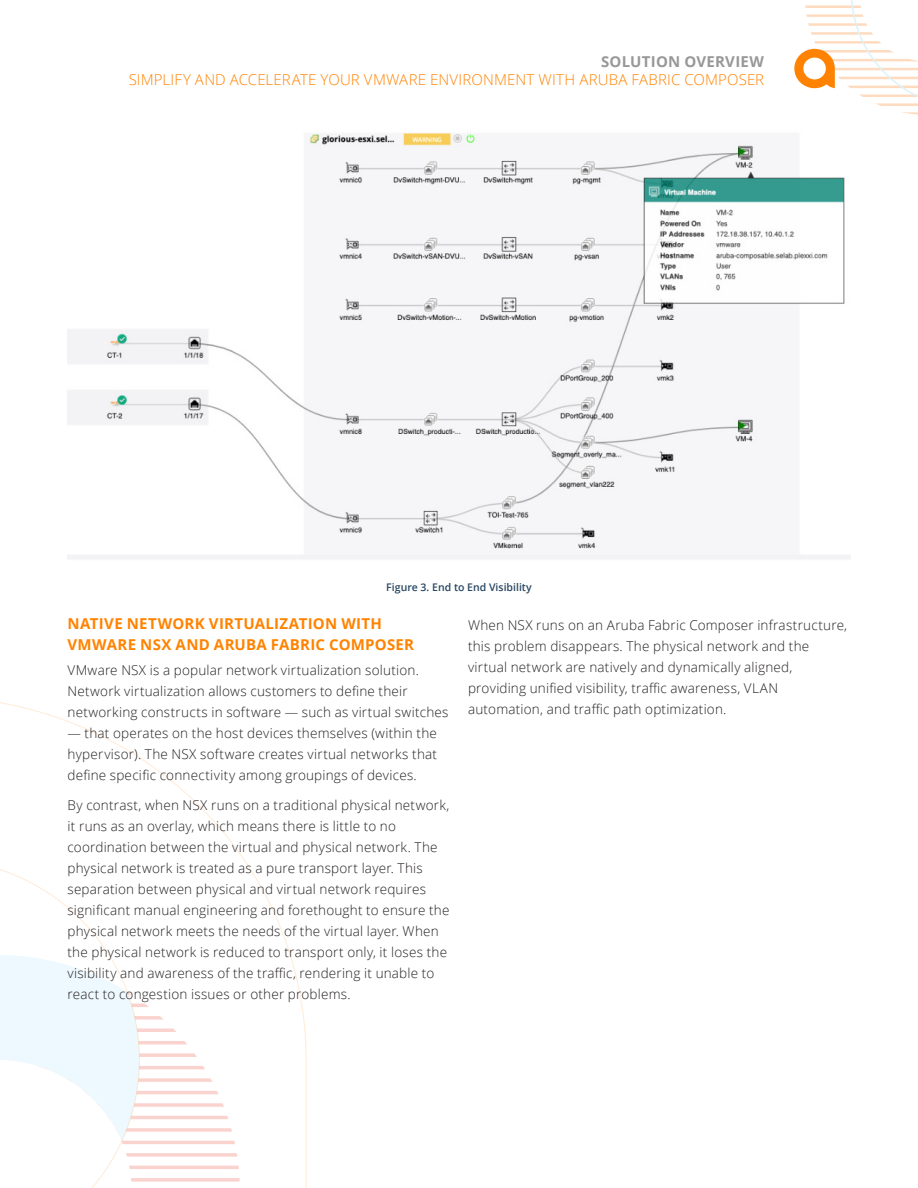
<style>
.page{position:relative;width:918px;height:1188px;background:#fff}
.page>*{position:absolute;margin:0;border:0;box-sizing:border-box;transform-origin:0 0}
.t1{font:300 15px "Open Sans";letter-spacing:.01em;color:#ff8300}
.Body__Head_10_14_Bol{font:700 15px/21px "Open Sans";letter-spacing:.02em;color:#ff8300}
.t2{font:700 15px "Open Sans";letter-spacing:.015em;color:#999899}
.Body__Text_9_14_Ligh{font:300 13.5px/21px "Open Sans";letter-spacing:.015em;color:#231f20}
.Body__Text_9_14_Ligh-2{font:600 10.5px "Open Sans";color:#274661}
</style>
<div class="page">
<svg style="left:0;top:702px;width:307px;height:486px"></svg>
<svg style="left:794px;top:0;width:124px;height:115px"></svg>
<img style="left:68px;top:132px;width:782px;height:427px">
<p class="t2" style="left:601px;top:51px;width:165px">SOLUTION OVERVIEW</p>
<p class="t1" style="left:129px;top:69px;width:637px">SIMPLIFY AND ACCELERATE YOUR VMWARE ENVIRONMENT WITH ARUBA FABRIC COMPOSER</p>
<p class="Body__Text_9_14_Ligh-2" style="left:386px;top:580px;width:147px">Figure 3. End to End Visibility</p>
<p class="Body__Head_10_14_Bol" style="left:68px;top:612px;width:348px">NATIVE NETWORK VIRTUALIZATION WITH<br>VMWARE NSX AND ARUBA FABRIC COMPOSER</p>
<p class="Body__Text_9_14_Ligh" style="left:68px;top:659px;width:383px">VMware NSX is a popular network virtualization solution.<br>Network virtualization allows customers to define their networking constructs in software — such as virtual switches</p>
<p class="Body__Text_9_14_Ligh" style="left:68px;top:722px;width:371px;text-align:justify">— that operates on the host devices themselves (within the hypervisor). The NSX software creates virtual networks that define specific connectivity among groupings of devices.</p>
<p class="Body__Text_9_14_Ligh" style="left:68px;top:794px;width:384px">By contrast, when NSX runs on a traditional physical network, it runs as an overlay, which means there is little to no coordination between the virtual and physical network. The physical network is treated as a pure transport layer. This separation between physical and virtual network requires significant manual engineering and forethought to ensure the physical network meets the needs of the virtual layer. When the physical network is reduced to transport only, it loses the visibility and awareness of the traffic, rendering it unable to react to congestion issues or other problems.</p>
<p class="Body__Text_9_14_Ligh" style="left:468px;top:614px;width:381px">When NSX runs on an Aruba Fabric Composer infrastructure, this problem disappears. The physical network and the virtual network are natively and dynamically aligned, providing unified visibility, traffic awareness, VLAN automation, and traffic path optimization.</p>
</div>
